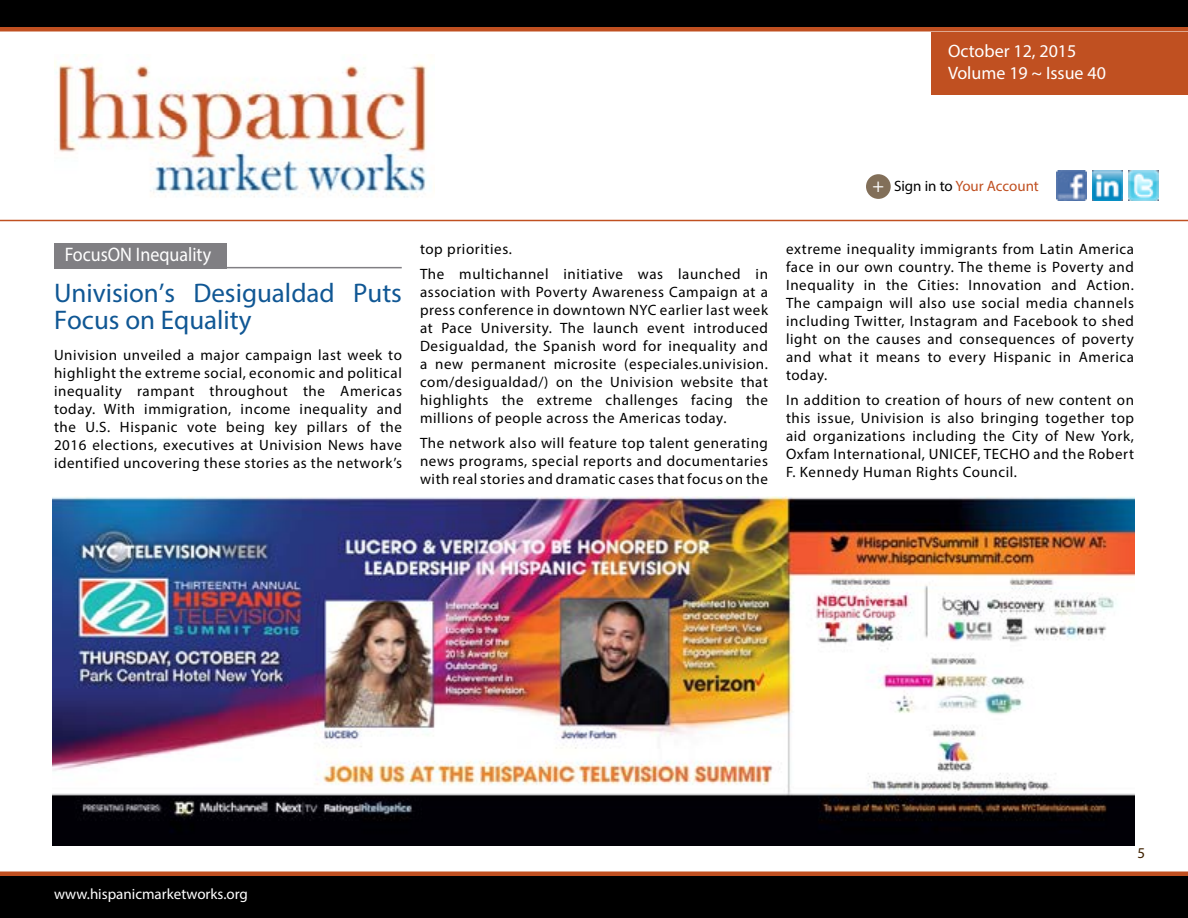
<style>
.page{position:relative;width:1188px;height:918px;background:#fff}
.page>*{position:absolute;margin:0;border:0;box-sizing:border-box;transform-origin:0 0}
.t1{font:27px/27px "Myriad Pro";color:#105794}
.t2{font:19.65px "Myriad Pro";color:#fff;scale:.92 1}
.t3{font:18px/21.6px "Myriad Pro";color:#fff}
.t4{font:15px/18px "Myriad Pro";letter-spacing:.04em;color:#000;text-align:justify}
.t5{font:15px "Myriad Pro";color:#fff}
.t6{font:15px "Myriad Pro";color:#c05021}
.t7{font:15px "Myriad Pro";color:#3f2100}
.s1{font-size:19.5px;color:#fff}
.s2{color:#000}
</style>
<div class="page">
<div style="left:0;top:874px;width:1188px;height:44px;background:#000"></div>
<hr style="left:0;top:872px;width:1188px;height:4px;background:#c05021">
<div style="left:0;top:27px;width:1188px;height:5px;background:#c05021"></div>
<div style="left:932px;top:32px;width:256px;height:62px;background:#c05021"></div>
<img style="left:1057px;top:170px;width:30px;height:30px">
<img style="left:1129px;top:170px;width:30px;height:30px">
<img style="left:1093px;top:170px;width:30px;height:30px">
<div style="left:866px;top:174px;width:25px;height:25px;background:#826f59;border-radius:50%"></div>
<div style="left:0;top:0;width:1188px;height:27px;background:#000"></div>
<hr style="left:0;top:220px;width:1188px;height:1px;background:#c05021">
<img style="left:54px;top:54px;width:381px;height:144px">
<div style="left:54px;top:243px;width:173px;height:25px;background:#807f83"></div>
<hr style="left:54px;top:267px;width:348px;height:1px;background:#807f83">
<img style="left:52px;top:497px;width:1082px;height:349px">
<p class="t3" style="left:948px;top:40px;width:159px">October 12, 2015<br>Volume 19 ~ Issue 40</p>
<p class="t6" style="left:872px;top:177px;width:168px"><span class="s1">+</span> <span class="s2">Sign in to</span> Your Account</p>
<h2 class="t2" style="left:65px;top:243px;width:161px">FocusON Inequality</h2>
<h1 class="t1" style="left:54px;top:279px;width:350px">Univision’s Desigualdad Puts<br>Focus on Equality</h1>
<p class="t4" style="left:54px;top:346px;width:350px">Univision unveiled a major campaign last week to highlight the extreme social, economic and political inequality rampant throughout the Americas today. With immigration, income inequality and the U.S. Hispanic vote being key pillars of the 2016 elections, executives at Univision News have identified uncovering these stories as the network’s</p>
<p class="t4" style="left:420px;top:237px;width:350px;line-height:24.8px">top priorities.<br>The multichannel initiative was launched in</p>
<p class="t4" style="left:420px;top:283px;width:350px">association with Poverty Awareness Campaign at a press conference in downtown NYC earlier last week at Pace University. The launch event introduced Desigualdad, the Spanish word for inequality and a new permanent microsite (especiales.univision. com/desigualdad/) on the Univision website that highlights the extreme challenges facing the millions of people across the Americas today.</p>
<p class="t4" style="left:420px;top:433px;width:350px">The network also will feature top talent generating news programs, special reports and documentaries with real stories and dramatic cases that focus on the</p>
<p class="t4" style="left:786px;top:240px;width:350px">extreme inequality immigrants from Latin America face in our own country. The theme is Poverty and Inequality in the Cities: Innovation and Action.<br>The campaign will also use social media channels including Twitter, Instagram and Facebook to shed light on the causes and consequences of poverty and what it means to every Hispanic in America today.</p>
<p class="t4" style="left:786px;top:391px;width:350px">In addition to creation of hours of new content on this issue, Univision is also bringing together top aid organizations including the City of New York, Oxfam International, UNICEF, TECHO and the Robert F. Kennedy Human Rights Council.</p>
<p class="t5" style="left:54px;top:884px;width:195px">www.hispanicmarketworks.org</p>
<p class="t7" style="left:1137px;top:844px;width:9px">5</p>
</div>
